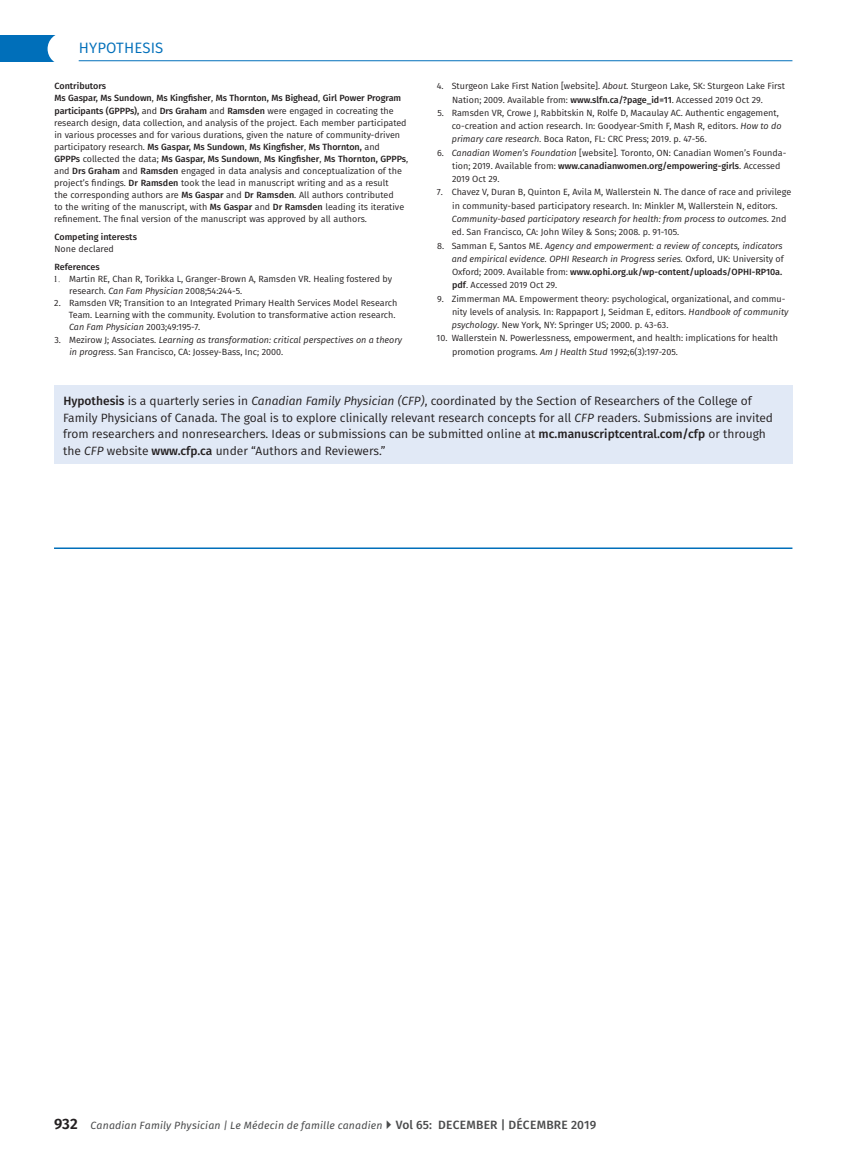
<style>
.page{position:relative;width:851px;height:1161px;background:#fff}
.page>*{position:absolute;margin:0;border:0;box-sizing:border-box;transform-origin:0 0}
.t1{font:15px "Fira Sans";letter-spacing:.01em;color:#006fba}
.InfoBOX{font:12px/16.5px "Fira Sans";color:#231f20}
.t2{font:italic 10.5px "Fira Sans";letter-spacing:.015em;color:#4b4c4d}
.Reference{font:9px/13.2px "Fira Sans";color:#231f20}
.Acknowledge{font:9px/12px "Fira Sans";color:#231f20}
.Reference-2{font:italic 9px/13.2px "Fira Sans";color:#231f20}
.SmallHead{font:500 9px "Fira Sans";color:#231f20}
.CompetingInterests{font:9px "Fira Sans";color:#231f20}
.Acknowledge-2{font:500 9px "Fira Sans";color:#231f20}
.s1{font-weight:500}
.s2{font-family:"Times New Roman"}
.s3{font-style:italic}
.s4{font-style:normal}
.s5{font-weight:500;font-style:normal}
.s6{font-weight:600;font-style:normal;font-size:15px;color:#231f20}
.s7{font-weight:500;font-style:normal;font-size:12px}
</style>
<div class="page">
<div style="left:0;top:35px;width:55px;height:27px;background:#006fba"></div>
<div style="left:48px;top:33px;width:32px;height:32px;background:#fff;border-radius:50%"></div>
<hr style="left:79px;top:60px;width:713px;height:1px;background:#006fba">
<div style="left:54px;top:385px;width:738px;height:79px;background:#e1e9f6"></div>
<hr style="left:54px;top:548px;width:738px;height:1px;background:#006fba">
<h1 class="t1" style="left:79px;top:36px;width:86px">HYPOTHESIS</h1>
<p class="SmallHead" style="left:54px;top:79px;width:53px">Contributors</p>
<p class="Acknowledge" style="left:54px;top:92px;width:355px"><span class="s1">Ms Gaspar, Ms Sundown</span>, <span class="s1">Ms Kingfisher</span>, <span class="s1">Ms Thornton, Ms Bighead</span>, <span class="s1">Girl Power Program participants (GPPPs),</span> and <span class="s1">Drs Graham</span> and <span class="s1">Ramsden</span> were engaged in cocreating the research design, data collection, and analysis of the project. Each member participated in various processes and for various durations, given the nature of community-driven participatory research. <span class="s1">Ms Gaspar, Ms Sundown</span>, <span class="s1">Ms Kingfisher</span>, <span class="s1">Ms Thornton,</span> and<br><span class="s1">GPPPs</span> collected the data; <span class="s1">Ms Gaspar, Ms Sundown</span>, <span class="s1">Ms Kingfisher</span>, <span class="s1">Ms Thornton, GPPPs</span>, and <span class="s1">Drs Graham</span> and <span class="s1">Ramsden</span> engaged in data analysis and conceptualization of the project’s findings. <span class="s1">Dr Ramsden</span> took the lead in manuscript writing and as a result<br>the corresponding authors are <span class="s1">Ms Gaspar</span> and <span class="s1">Dr Ramsden</span>. All authors contributed<br>to the writing of the manuscript, with <span class="s1">Ms Gaspar</span> and <span class="s1">Dr Ramsden</span> leading its iterative refinement. The final version of the manuscript was approved by all authors.</p>
<p class="SmallHead" style="left:54px;top:230px;width:84px">Competing interests</p>
<p class="CompetingInterests" style="left:54px;top:242px;width:61px">None declared</p>
<p class="Acknowledge-2" style="left:55px;top:260px;width:47px">References</p>
<p class="Reference" style="left:69px;top:273px;width:324px;line-height:12px;text-indent:-16px"><span class="s2">1.</span> Martin RE, Chan R, Torikka L, Granger-Brown A, Ramsden VR. Healing fostered by research. <span class="s3">Can Fam Physician</span> 2008;54:244-5.</p>
<p class="Reference" style="left:69px;top:297px;width:330px;line-height:12px;text-indent:-14px">2. Ramsden VR; Transition to an Integrated Primary Health Services Model Research<br>Team. Learning with the community. Evolution to transformative action research.<br><span class="s3">Can Fam Physician</span> 2003;49:195-7.</p>
<p class="Reference-2" style="left:69px;top:333px;width:334px;line-height:12px;text-indent:-15px"><span class="s4">3. Mezirow J; Associates.</span> Learning as transformation: critical perspectives on a theory in progress<span class="s4">. San Francisco, CA: Jossey-Bass, Inc; 2000.</span></p>
<p class="Reference" style="left:452px;top:79px;width:334px;text-indent:-15px">4. Sturgeon Lake First Nation [website]. <span class="s3">About.</span> Sturgeon Lake, SK: Sturgeon Lake First<br>Nation; 2009. Available from: <span class="s1">www.slfn.ca/?page_id=11</span>. Accessed 2019 Oct 29.</p>
<p class="Reference" style="left:452px;top:106px;width:331px;text-indent:-14px">5. Ramsden VR, Crowe J, Rabbitskin N, Rolfe D, Macaulay AC. Authentic engagement, co-creation and action research. In: Goodyear-Smith F, Mash R, editors. <span class="s3">How to do primary care research.</span> Boca Raton, FL: CRC Press; 2019. p. 47-56.</p>
<p class="Reference" style="left:452px;top:146px;width:336px;text-indent:-15px">6. <span class="s3">Canadian Women’s Foundation</span> [website]. Toronto, ON: Canadian Women’s Founda&shy;tion; 2019. Available from: <span class="s1">www.canadianwomen.org/empowering-girls</span>. Accessed<br>2019 Oct 29.</p>
<p class="Reference" style="left:452px;top:186px;width:341px;text-indent:-15px">7. Chavez V, Duran B, Quinton E, Avila M, Wallerstein N. The dance of race and privilege in community-based participatory research. In: Minkler M, Wallerstein N, editors.<br><span class="s3">Community-based participatory research for health: from process to outcomes</span>. 2nd ed. San Francisco, CA: John Wiley &amp; Sons; 2008. p. 91-105.</p>
<p class="Reference-2" style="left:451px;top:239px;width:334px;text-indent:-15px"><span class="s4">8. Samman E, Santos ME.</span> Agency and empowerment: a review of concepts, indicators and empirical evidence. OPHI Research in Progress series. <span class="s4">Oxford, UK: University of Oxford; 2009. Available from:</span> <span class="s5">www.ophi.org.uk/wp-content/uploads/OPHI-RP10a. pdf</span><span class="s4">. Accessed 2019 Oct 29.</span></p>
<p class="Reference" style="left:452px;top:292px;width:338px;text-indent:-15px">9. Zimmerman MA. Empowerment theory: psychological, organizational, and commu&shy;nity levels of analysis. In: Rappaport J, Seidman E, editors. <span class="s3">Handbook of community psychology</span>. New York, NY: Springer US; 2000. p. 43-63.</p>
<p class="Reference" style="left:452px;top:331px;width:327px;text-indent:-16px">10. Wallerstein N. Powerlessness, empowerment, and health: implications for health promotion programs. <span class="s3">Am J Health Stud</span> 1992;6(3):197-205.</p>
<p class="InfoBOX" style="left:63px;top:393px;width:711px"><span class="s1">Hypothesis</span> is a quarterly series in <span class="s3">Canadian Family Physician (CFP)</span>, coordinated by the Section of Researchers of the College of Family Physicians of Canada. The goal is to explore clinically relevant research concepts for all <span class="s3">CFP</span> readers. Submissions are invited from researchers and nonresearchers. Ideas or submissions can be submitted online at <span class="s1">mc.manuscriptcentral.com/cfp</span> or through the <span class="s3">CFP</span> website <span class="s1">www.cfp.ca</span> under “Authors and Reviewers.”</p>
<p class="t2" style="left:54px;top:1117px;width:543px"><span class="s6">932</span> Canadian Family Physician | Le Médecin de famille canadien <span class="s7">Vol 65: DECEMBER | DÉCEMBRE 2019</span></p>
</div>
